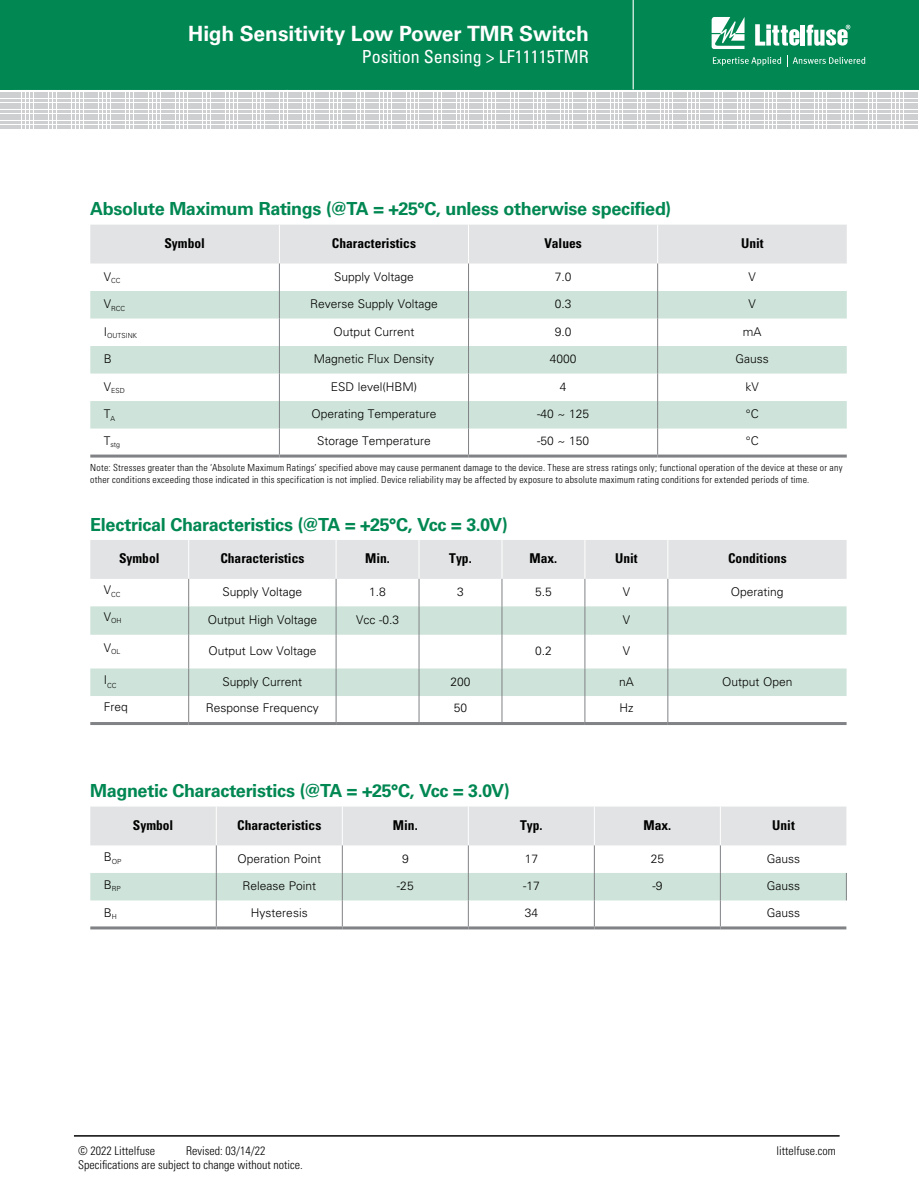
<style>
.page{position:relative;width:919px;height:1191px;background:#fff}
.page>*{position:absolute;margin:0;border:0;box-sizing:border-box;transform-origin:0 0}
.t1{font:700 21px "Univers LT Std";letter-spacing:-.005em;color:#fff}
.t2{font:700 18px "Univers LT Std";letter-spacing:-.02em;color:#008752}
.t3{font:condensed 18px "Univers LT Std";color:#fff}
.t4{font:700 condensed 13.5px "Univers LT Std";color:#000}
.t5{font:300 12px "Univers LT Std";color:#000}
.t6{font:300 condensed 12px "Univers LT Std";color:#000}
.t7{font:300 condensed 9.75px/12px "Univers LT Std";letter-spacing:.025em;color:#000}
.t8{font:300 7.05px "Univers LT Std";color:#000}
</style>
<div class="page">
<svg style="left:0;top:0;width:917px;height:127px;background:#45a27e"></svg>
<hr style="left:74px;top:1135px;width:765px;height:1px;background:#000">
<svg style="left:90px;top:457px;width:756px;height:1px"></svg>
<hr style="left:90px;top:454px;width:189px;height:3px;background:#808285">
<hr style="left:279px;top:454px;width:189px;height:3px;background:#808285">
<hr style="left:468px;top:454px;width:189px;height:3px;background:#808285">
<hr style="left:657px;top:454px;width:189px;height:3px;background:#808285">
<svg style="left:90px;top:225px;width:756px;height:229px"></svg>
<hr style="left:90px;top:926px;width:126px;height:3px;background:#808285">
<hr style="left:216px;top:926px;width:126px;height:3px;background:#808285">
<hr style="left:342px;top:926px;width:126px;height:3px;background:#808285">
<hr style="left:468px;top:926px;width:126px;height:3px;background:#808285">
<hr style="left:594px;top:926px;width:126px;height:3px;background:#808285">
<hr style="left:720px;top:926px;width:126px;height:3px;background:#808285">
<svg style="left:90px;top:806px;width:757px;height:120px"></svg>
<svg style="left:90px;top:635px;width:756px;height:61px"></svg>
<hr style="left:90px;top:722px;width:99px;height:3px;background:#808285">
<hr style="left:189px;top:722px;width:147px;height:3px;background:#808285">
<hr style="left:336px;top:722px;width:83px;height:3px;background:#808285">
<hr style="left:419px;top:722px;width:83px;height:3px;background:#808285">
<hr style="left:502px;top:722px;width:83px;height:3px;background:#808285">
<hr style="left:585px;top:722px;width:82px;height:3px;background:#808285">
<hr style="left:667px;top:722px;width:179px;height:3px;background:#808285">
<svg style="left:90px;top:540px;width:756px;height:95px"></svg>
<hr style="left:188px;top:635px;width:1px;height:33px;background:#808285">
<hr style="left:336px;top:635px;width:1px;height:33px;background:#808285">
<hr style="left:419px;top:635px;width:1px;height:33px;background:#808285">
<hr style="left:501px;top:635px;width:1px;height:33px;background:#808285">
<hr style="left:584px;top:635px;width:1px;height:33px;background:#808285">
<hr style="left:667px;top:635px;width:1px;height:33px;background:#808285">
<svg style="left:188px;top:668px;width:1px;height:54px"></svg>
<svg style="left:336px;top:668px;width:1px;height:54px"></svg>
<svg style="left:419px;top:668px;width:1px;height:54px"></svg>
<svg style="left:501px;top:668px;width:1px;height:54px"></svg>
<svg style="left:584px;top:668px;width:1px;height:54px"></svg>
<svg style="left:667px;top:668px;width:1px;height:54px"></svg>
<h1 class="t1" style="left:188px;top:21px;width:402px">High Sensitivity Low Power TMR Switch</h1>
<h2 class="t3" style="left:362px;top:45px;width:228px">Position Sensing &gt; LF11115TMR</h2>
<h2 class="t2" style="left:90px;top:198px;width:582px">Absolute Maximum Ratings (@TA = +25°C, unless otherwise specified)</h2>
<p class="t4" style="left:164px;top:235px;width:42px">Symbol</p>
<p class="t4" style="left:332px;top:235px;width:85px">Characteristics</p>
<p class="t4" style="left:544px;top:235px;width:39px">Values</p>
<p class="t4" style="left:741px;top:235px;width:24px">Unit</p>
<p class="t8" style="left:104px;top:276px;width:18px"><sup>V</sup>CC</p>
<p class="t5" style="left:334px;top:269px;width:81px">Supply Voltage</p>
<p class="t5" style="left:554px;top:269px;width:18px">7.0</p>
<p class="t5" style="left:748px;top:269px;width:9px">V</p>
<p class="t8" style="left:104px;top:304px;width:23px"><sup>V</sup>RCC</p>
<p class="t5" style="left:310px;top:296px;width:129px">Reverse Supply Voltage</p>
<p class="t5" style="left:554px;top:296px;width:18px">0.3</p>
<p class="t5" style="left:748px;top:296px;width:9px">V</p>
<p class="t8" style="left:104px;top:331px;width:35px"><sup>I</sup>OUTSINK</p>
<p class="t5" style="left:333px;top:324px;width:83px">Output Current</p>
<p class="t5" style="left:554px;top:324px;width:18px">9.0</p>
<p class="t5" style="left:743px;top:324px;width:20px">mA</p>
<p class="t5" style="left:104px;top:351px;width:10px">B</p>
<p class="t5" style="left:314px;top:351px;width:122px">Magnetic Flux Density</p>
<p class="t5" style="left:549px;top:351px;width:28px">4000</p>
<p class="t5" style="left:735px;top:351px;width:35px">Gauss</p>
<p class="t8" style="left:104px;top:386px;width:22px"><sup>V</sup>ESD</p>
<p class="t5" style="left:331px;top:379px;width:88px">ESD level(HBM)</p>
<p class="t5" style="left:559px;top:379px;width:8px">4</p>
<p class="t5" style="left:745px;top:379px;width:15px">kV</p>
<p class="t5" style="left:104px;top:406px;width:13px">T<sub>A</sub></p>
<p class="t5" style="left:311px;top:406px;width:127px">Operating Temperature</p>
<p class="t5" style="left:537px;top:406px;width:53px">-40 ~ 125</p>
<p class="t5" style="left:745px;top:406px;width:14px">°C</p>
<p class="t8" style="left:104px;top:440px;width:18px"><sup>T</sup>stg</p>
<p class="t5" style="left:317px;top:433px;width:115px">Storage Temperature</p>
<p class="t5" style="left:537px;top:433px;width:53px">-50 ~ 150</p>
<p class="t5" style="left:745px;top:433px;width:14px">°C</p>
<p class="t7" style="left:90px;top:461px;width:753px">Note: Stresses greater than the ‘Absolute Maximum Ratings’ specified above may cause permanent damage to the device. These are stress ratings only; functional operation of the device at these or any other conditions exceeding those indicated in this specification is not implied. Device reliability may be affected by exposure to absolute maximum rating conditions for extended periods of time.</p>
<h2 class="t2" style="left:90px;top:514px;width:419px">Electrical Characteristics (@TA = +25°C, Vcc = 3.0V)</h2>
<p class="t4" style="left:119px;top:550px;width:42px">Symbol</p>
<p class="t4" style="left:220px;top:550px;width:85px">Characteristics</p>
<p class="t4" style="left:365px;top:550px;width:26px">Min.</p>
<p class="t4" style="left:449px;top:550px;width:24px">Typ.</p>
<p class="t4" style="left:529px;top:550px;width:29px">Max.</p>
<p class="t4" style="left:615px;top:550px;width:24px">Unit</p>
<p class="t4" style="left:728px;top:550px;width:60px">Conditions</p>
<p class="t8" style="left:104px;top:590px;width:18px"><sup>V</sup>CC</p>
<p class="t5" style="left:222px;top:584px;width:81px">Supply Voltage</p>
<p class="t5" style="left:369px;top:584px;width:18px">1.8</p>
<p class="t5" style="left:457px;top:584px;width:8px">3</p>
<p class="t5" style="left:535px;top:584px;width:18px">5.5</p>
<p class="t5" style="left:622px;top:584px;width:9px">V</p>
<p class="t5" style="left:730px;top:584px;width:54px">Operating</p>
<p class="t8" style="left:104px;top:616px;width:19px"><sup>V</sup>OH</p>
<p class="t5" style="left:208px;top:612px;width:111px">Output High Voltage</p>
<p class="t5" style="left:356px;top:612px;width:45px">Vcc -0.3</p>
<p class="t5" style="left:622px;top:612px;width:9px">V</p>
<p class="t8" style="left:104px;top:647px;width:18px"><sup>V</sup>OL</p>
<p class="t5" style="left:208px;top:643px;width:110px">Output Low Voltage</p>
<p class="t5" style="left:535px;top:643px;width:18px">0.2</p>
<p class="t5" style="left:622px;top:643px;width:9px">V</p>
<p class="t8" style="left:104px;top:681px;width:14px"><sup>I</sup>CC</p>
<p class="t5" style="left:222px;top:674px;width:81px">Supply Current</p>
<p class="t5" style="left:450px;top:674px;width:22px">200</p>
<p class="t5" style="left:619px;top:674px;width:16px">nA</p>
<p class="t5" style="left:722px;top:674px;width:72px">Output Open</p>
<p class="t5" style="left:104px;top:699px;width:26px">Freq</p>
<p class="t5" style="left:206px;top:701px;width:115px">Response Frequency</p>
<p class="t5" style="left:454px;top:701px;width:15px">50</p>
<p class="t5" style="left:619px;top:701px;width:15px">Hz</p>
<h2 class="t2" style="left:90px;top:780px;width:421px">Magnetic Characteristics (@TA = +25°C, Vcc = 3.0V)</h2>
<p class="t4" style="left:133px;top:816px;width:42px">Symbol</p>
<p class="t4" style="left:237px;top:816px;width:85px">Characteristics</p>
<p class="t4" style="left:393px;top:816px;width:26px">Min.</p>
<p class="t4" style="left:520px;top:816px;width:24px">Typ.</p>
<p class="t4" style="left:643px;top:816px;width:29px">Max.</p>
<p class="t4" style="left:772px;top:816px;width:24px">Unit</p>
<p class="t8" style="left:104px;top:856px;width:19px"><sup>B</sup>OP</p>
<p class="t5" style="left:237px;top:851px;width:85px">Operation Point</p>
<p class="t5" style="left:402px;top:851px;width:8px">9</p>
<p class="t5" style="left:524px;top:851px;width:15px">17</p>
<p class="t5" style="left:650px;top:851px;width:15px">25</p>
<p class="t5" style="left:766px;top:851px;width:35px">Gauss</p>
<p class="t8" style="left:104px;top:884px;width:18px"><sup>B</sup>RP</p>
<p class="t5" style="left:242px;top:878px;width:75px">Release Point</p>
<p class="t5" style="left:397px;top:878px;width:18px">-25</p>
<p class="t5" style="left:523px;top:878px;width:18px">-17</p>
<p class="t5" style="left:652px;top:878px;width:12px">-9</p>
<p class="t5" style="left:766px;top:878px;width:35px">Gauss</p>
<p class="t5" style="left:104px;top:905px;width:15px">B<sub>H</sub></p>
<p class="t5" style="left:251px;top:905px;width:58px">Hysteresis</p>
<p class="t5" style="left:524px;top:905px;width:15px">34</p>
<p class="t5" style="left:766px;top:905px;width:35px">Gauss</p>
<p class="t6" style="left:78px;top:1143px;width:78px">© 2022 Littelfuse</p>
<p class="t6" style="left:186px;top:1143px;width:81px">Revised: 03/14/22</p>
<p class="t6" style="left:776px;top:1143px;width:61px">littelfuse.com</p>
<p class="t6" style="left:78px;top:1157px;width:226px">Specifications are subject to change without notice.</p>
</div>
